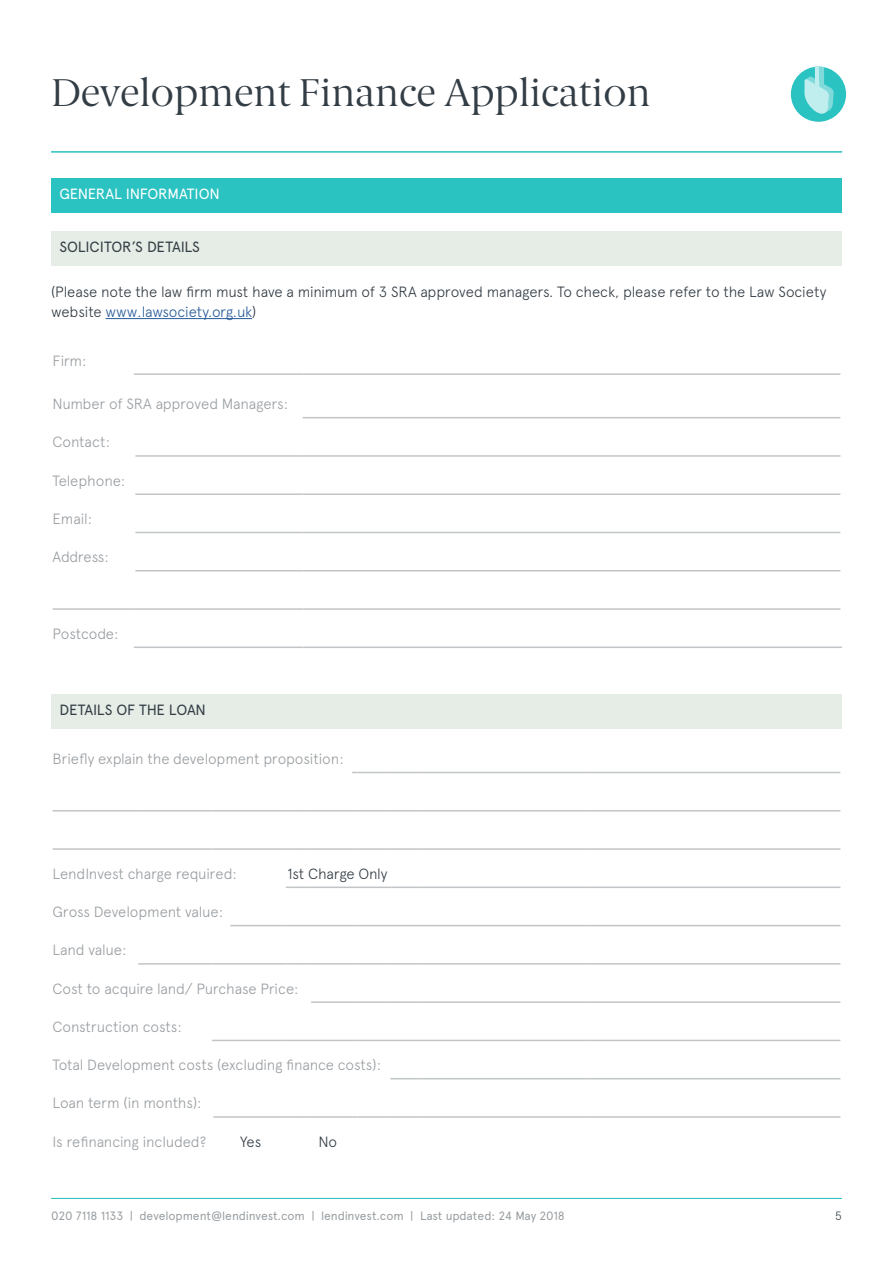
<style>
.page{position:relative;width:893px;height:1263px;background:#fff}
.page>*{position:absolute;margin:0;border:0;box-sizing:border-box;transform-origin:0 0}
.t1{font:38.85px "Berlingske Serif";color:#333d45}
.t2{font:300 14.85px "Apercu";letter-spacing:-.01em;color:#999ea2}
.t3{font:300 14.85px/20.4px "Apercu";letter-spacing:-.015em;color:#333d45}
.t4{font:14.85px "Apercu";letter-spacing:-.015em;color:#333d45}
.t5{font:14.85px "Apercu";letter-spacing:-.02em;color:#fff}
.t6{font:12px "Apercu";letter-spacing:-.01em;color:#999ea2}
.t7{font:300 12px "Apercu";color:#333d45}
.s1{color:#275b9b}
</style>
<div class="page">
<hr style="left:51px;top:1198px;width:791px;height:1px;background:#2bc2c2">
<hr style="left:106px;top:318px;width:146px;height:1px;background:#275b9b">
<div style="left:51px;top:178px;width:790px;height:34px;background:#2bc2c2"></div>
<div style="left:51px;top:231px;width:790px;height:34px;background:#e6ede6"></div>
<svg style="left:135px;top:417px;width:705px;height:155px"></svg>
<hr style="left:134px;top:373px;width:169px;height:2px;background:#c2c5c7">
<hr style="left:303px;top:373px;width:537px;height:2px;background:#c2c5c7">
<hr style="left:303px;top:417px;width:537px;height:1px;background:#c2c5c7">
<hr style="left:135px;top:455px;width:168px;height:2px;background:#c2c5c7">
<hr style="left:303px;top:455px;width:537px;height:2px;background:#c2c5c7">
<hr style="left:135px;top:493px;width:168px;height:2px;background:#c2c5c7">
<hr style="left:303px;top:493px;width:537px;height:2px;background:#c2c5c7">
<hr style="left:135px;top:532px;width:168px;height:1px;background:#c2c5c7">
<hr style="left:303px;top:532px;width:537px;height:1px;background:#c2c5c7">
<hr style="left:135px;top:570px;width:168px;height:1px;background:#c2c5c7">
<hr style="left:303px;top:570px;width:537px;height:1px;background:#c2c5c7">
<hr style="left:53px;top:608px;width:82px;height:2px;background:#c2c5c7">
<hr style="left:135px;top:608px;width:168px;height:2px;background:#c2c5c7">
<hr style="left:303px;top:608px;width:537px;height:2px;background:#c2c5c7">
<hr style="left:134px;top:646px;width:169px;height:2px;background:#c2c5c7">
<hr style="left:303px;top:646px;width:539px;height:2px;background:#c2c5c7">
<div style="left:51px;top:694px;width:790px;height:34px;background:#e6ede6"></div>
<svg style="left:53px;top:771px;width:787px;height:309px"></svg>
<hr style="left:352px;top:734px;width:2px;height:38px;background:#fff">
<hr style="left:286px;top:850px;width:1px;height:36px;background:#fff">
<hr style="left:230px;top:887px;width:2px;height:38px;background:#fff">
<hr style="left:138px;top:925px;width:2px;height:38px;background:#fff">
<hr style="left:311px;top:965px;width:2px;height:36px;background:#fff">
<hr style="left:212px;top:1002px;width:1px;height:38px;background:#fff">
<hr style="left:390px;top:1041px;width:2px;height:37px;background:#fff">
<hr style="left:212px;top:1079px;width:1px;height:38px;background:#fff">
<hr style="left:230px;top:925px;width:57px;height:1px;background:#c2c5c7">
<svg style="left:287px;top:925px;width:25px;height:1px"></svg>
<hr style="left:312px;top:925px;width:41px;height:1px;background:#c2c5c7">
<hr style="left:357px;top:925px;width:34px;height:1px;background:#c2c5c7">
<svg style="left:391px;top:925px;width:27px;height:1px"></svg>
<hr style="left:418px;top:925px;width:172px;height:1px;background:#c2c5c7">
<hr style="left:590px;top:925px;width:250px;height:1px;background:#c2c5c7">
<hr style="left:53px;top:810px;width:86px;height:1px;background:#c2c5c7">
<hr style="left:146px;top:810px;width:67px;height:1px;background:#c2c5c7">
<svg style="left:213px;top:810px;width:18px;height:1px"></svg>
<hr style="left:231px;top:810px;width:56px;height:1px;background:#c2c5c7">
<svg style="left:287px;top:810px;width:25px;height:1px"></svg>
<hr style="left:312px;top:810px;width:41px;height:1px;background:#c2c5c7">
<hr style="left:357px;top:810px;width:34px;height:1px;background:#c2c5c7">
<svg style="left:391px;top:810px;width:27px;height:1px"></svg>
<hr style="left:418px;top:810px;width:172px;height:1px;background:#c2c5c7">
<hr style="left:590px;top:810px;width:250px;height:1px;background:#c2c5c7">
<hr style="left:357px;top:772px;width:34px;height:1px;background:#c2c5c7">
<svg style="left:391px;top:772px;width:27px;height:1px"></svg>
<hr style="left:418px;top:772px;width:172px;height:1px;background:#c2c5c7">
<hr style="left:590px;top:772px;width:250px;height:1px;background:#c2c5c7">
<svg style="left:390px;top:1078px;width:28px;height:1px"></svg>
<hr style="left:418px;top:1078px;width:172px;height:1px;background:#c2c5c7">
<hr style="left:590px;top:1078px;width:250px;height:1px;background:#c2c5c7">
<hr style="left:53px;top:848px;width:86px;height:2px;background:#c2c5c7">
<svg style="left:139px;top:848px;width:7px;height:2px"></svg>
<hr style="left:146px;top:848px;width:67px;height:2px;background:#c2c5c7">
<svg style="left:213px;top:848px;width:18px;height:2px"></svg>
<hr style="left:231px;top:848px;width:56px;height:2px;background:#c2c5c7">
<hr style="left:291px;top:848px;width:21px;height:2px;background:#c2c5c7">
<hr style="left:312px;top:848px;width:41px;height:2px;background:#c2c5c7">
<hr style="left:357px;top:848px;width:34px;height:2px;background:#c2c5c7">
<hr style="left:391px;top:848px;width:27px;height:2px;background:#c2c5c7">
<hr style="left:418px;top:848px;width:172px;height:2px;background:#c2c5c7">
<hr style="left:590px;top:848px;width:250px;height:2px;background:#c2c5c7">
<hr style="left:291px;top:886px;width:21px;height:2px;background:#c2c5c7">
<hr style="left:312px;top:886px;width:41px;height:2px;background:#c2c5c7">
<hr style="left:357px;top:886px;width:34px;height:2px;background:#c2c5c7">
<hr style="left:391px;top:886px;width:27px;height:2px;background:#c2c5c7">
<hr style="left:418px;top:886px;width:172px;height:2px;background:#c2c5c7">
<hr style="left:590px;top:886px;width:250px;height:2px;background:#c2c5c7">
<svg style="left:138px;top:963px;width:8px;height:2px"></svg>
<hr style="left:146px;top:963px;width:67px;height:2px;background:#c2c5c7">
<svg style="left:213px;top:963px;width:18px;height:2px"></svg>
<hr style="left:231px;top:963px;width:56px;height:2px;background:#c2c5c7">
<hr style="left:291px;top:963px;width:21px;height:2px;background:#c2c5c7">
<hr style="left:312px;top:963px;width:41px;height:2px;background:#c2c5c7">
<hr style="left:357px;top:963px;width:34px;height:2px;background:#c2c5c7">
<hr style="left:391px;top:963px;width:27px;height:2px;background:#c2c5c7">
<hr style="left:418px;top:963px;width:172px;height:2px;background:#c2c5c7">
<hr style="left:590px;top:963px;width:250px;height:2px;background:#c2c5c7">
<hr style="left:311px;top:1001px;width:42px;height:2px;background:#c2c5c7">
<hr style="left:357px;top:1001px;width:34px;height:2px;background:#c2c5c7">
<hr style="left:391px;top:1001px;width:27px;height:2px;background:#c2c5c7">
<hr style="left:418px;top:1001px;width:172px;height:2px;background:#c2c5c7">
<hr style="left:590px;top:1001px;width:250px;height:2px;background:#c2c5c7">
<svg style="left:212px;top:1040px;width:19px;height:1px"></svg>
<hr style="left:231px;top:1040px;width:56px;height:1px;background:#c2c5c7">
<svg style="left:287px;top:1040px;width:25px;height:1px"></svg>
<hr style="left:312px;top:1040px;width:41px;height:1px;background:#c2c5c7">
<hr style="left:357px;top:1040px;width:34px;height:1px;background:#c2c5c7">
<svg style="left:391px;top:1040px;width:27px;height:1px"></svg>
<hr style="left:418px;top:1040px;width:172px;height:1px;background:#c2c5c7">
<hr style="left:590px;top:1040px;width:250px;height:1px;background:#c2c5c7">
<svg style="left:213px;top:1116px;width:18px;height:2px"></svg>
<hr style="left:231px;top:1116px;width:56px;height:2px;background:#c2c5c7">
<hr style="left:291px;top:1116px;width:21px;height:2px;background:#c2c5c7">
<hr style="left:312px;top:1116px;width:41px;height:2px;background:#c2c5c7">
<hr style="left:357px;top:1116px;width:34px;height:2px;background:#c2c5c7">
<hr style="left:391px;top:1116px;width:27px;height:2px;background:#c2c5c7">
<hr style="left:418px;top:1116px;width:172px;height:2px;background:#c2c5c7">
<hr style="left:590px;top:1116px;width:250px;height:2px;background:#c2c5c7">
<hr style="left:51px;top:151px;width:791px;height:2px;background:#2bc2c2">
<div style="left:791px;top:67px;width:55px;height:55px;background:#2bc2c2;border-radius:50%"></div>
<svg style="left:804px;top:67px;width:30px;height:47px"></svg>
<h1 class="t1" style="left:51px;top:67px;width:601px">Development Finance Application</h1>
<p class="t5" style="left:60px;top:185px;width:162px">GENERAL INFORMATION</p>
<p class="t4" style="left:60px;top:238px;width:142px">SOLICITOR’S DETAILS</p>
<p class="t3" style="left:51px;top:281px;width:777px">(Please note the law firm must have a minimum of 3 SRA approved managers. To check, please refer to the Law Society website <span class="s1">www.lawsociety.org.uk</span>)</p>
<p class="t2" style="left:53px;top:352px;width:36px">Firm:</p>
<p class="t2" style="left:53px;top:395px;width:237px">Number of SRA approved Managers:</p>
<p class="t2" style="left:53px;top:433px;width:59px">Contact:</p>
<p class="t2" style="left:53px;top:472px;width:74px">Telephone:</p>
<p class="t2" style="left:53px;top:510px;width:41px">Email:</p>
<p class="t2" style="left:53px;top:548px;width:58px">Address:</p>
<p class="t2" style="left:53px;top:625px;width:67px">Postcode:</p>
<p class="t4" style="left:60px;top:701px;width:148px">DETAILS OF THE LOAN</p>
<p class="t2" style="left:53px;top:750px;width:293px">Briefly explain the development proposition:</p>
<p class="t2" style="left:53px;top:865px;width:186px">LendInvest charge required:</p>
<p class="t3" style="left:287px;top:863px;width:101px">1st Charge Only</p>
<p class="t2" style="left:53px;top:903px;width:172px">Gross Development value:</p>
<p class="t2" style="left:53px;top:941px;width:75px">Land value:</p>
<p class="t2" style="left:53px;top:979px;width:248px">Cost to acquire land/ Purchase Price:</p>
<p class="t2" style="left:53px;top:1018px;width:131px">Construction costs:</p>
<p class="t2" style="left:53px;top:1056px;width:330px">Total Development costs (excluding finance costs):</p>
<p class="t2" style="left:53px;top:1094px;width:151px">Loan term (in months):</p>
<p class="t2" style="left:53px;top:1133px;width:155px">Is refinancing included?</p>
<p class="t3" style="left:240px;top:1131px;width:23px">Yes</p>
<p class="t3" style="left:318px;top:1131px;width:20px">No</p>
<p class="t6" style="left:51px;top:1209px;width:515px">020 7118 1133 | development@lendinvest.com | lendinvest.com | Last updated: 24 May 2018</p>
<p class="t7" style="left:835px;top:1209px;width:8px">5</p>
</div>
